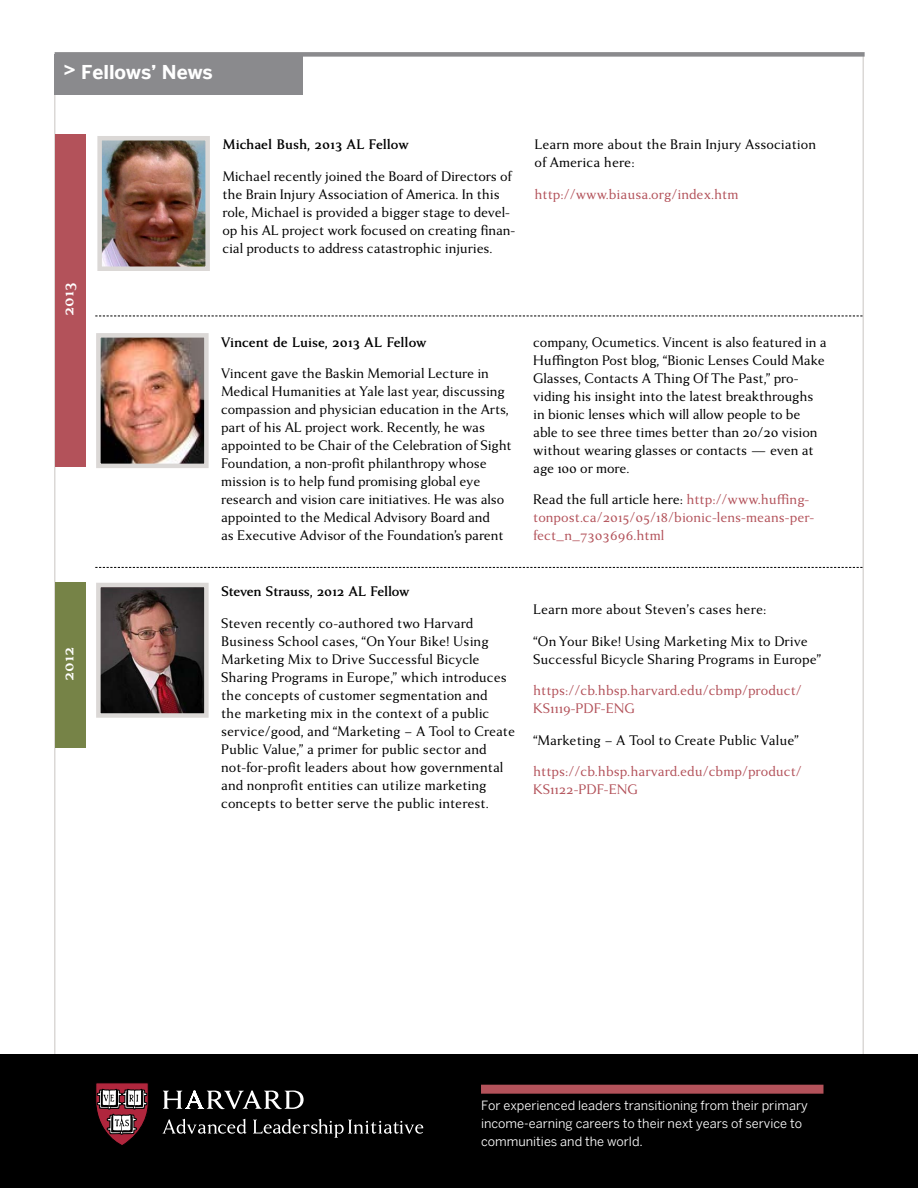
<style>
.page{position:relative;width:918px;height:1188px;background:#fff}
.page>*{position:absolute;margin:0;border:0;box-sizing:border-box;transform-origin:0 0}
.t1{font:700 19.2px "Benton Sans";color:#fff}
.t2{font:700 18px "Anziano Pro";color:#fff}
.t3{font:15px/18px "Anziano Pro";letter-spacing:-.01em;color:#000}
.t4{font:15px/18px "Anziano Pro";color:#b3525a}
.t5{font:700 15px "Anziano Pro";color:#000}
.t6{font:12.75px/18px "Benton Sans";color:#fff}
.s1{color:#000}
</style>
<div class="page">
<div style="left:0;top:1054px;width:918px;height:134px;background:#000"></div>
<div style="left:481px;top:1085px;width:343px;height:9px;background:#b3525a"></div>
<svg style="left:163px;top:1119px;width:83px;height:15px"></svg>
<svg style="left:253px;top:1119px;width:170px;height:19px"></svg>
<svg style="left:163px;top:1091px;width:141px;height:18px"></svg>
<svg style="left:96px;top:1083px;width:53px;height:62px"></svg>
<div style="left:55px;top:52px;width:810px;height:5px;background:#8a8a8d"></div>
<div style="left:55px;top:54px;width:248px;height:41px;background:#8a8a8d"></div>
<div style="left:55px;top:135px;width:31px;height:332px;background:#b3525a"></div>
<img style="left:102px;top:141px;width:103px;height:125px">
<div style="left:97px;top:136px;width:113px;height:135px;border:4px solid #dbd8d6"></div>
<img style="left:101px;top:338px;width:103px;height:125px">
<div style="left:96px;top:333px;width:113px;height:135px;border:4px solid #dbd8d6"></div>
<svg style="left:95px;top:316px;width:768px;height:1px"></svg>
<div style="left:55px;top:583px;width:31px;height:165px;background:#768347"></div>
<svg style="left:95px;top:567px;width:768px;height:1px"></svg>
<img style="left:101px;top:588px;width:103px;height:125px">
<div style="left:96px;top:583px;width:113px;height:135px;border:4px solid #dbd8d6"></div>
<p class="t1" style="left:64px;top:60px;width:151px">&gt; Fellows’ News</p>
<p class="t2" style="left:57px;top:316px;width:35px;rotate:-90deg">2013</p>
<p class="t2" style="left:57px;top:681px;width:35px;rotate:-90deg">2012</p>
<p class="t5" style="left:222px;top:135px;width:188px">Michael Bush, 2013 AL Fellow</p>
<p class="t3" style="left:222px;top:168px;width:294px">Michael recently joined the Board of Directors of the Brain Injury Association of America. In this role, Michael is provided a bigger stage to devel&shy;op his AL project work focused on creating finan&shy;cial products to address catastrophic injuries.</p>
<p class="t3" style="left:535px;top:136px;width:283px">Learn more about the Brain Injury Association of America here:</p>
<p class="t4" style="left:535px;top:186px;width:205px">http://www.biausa.org/index.htm</p>
<p class="t5" style="left:221px;top:333px;width:207px">Vincent de Luise, 2013 AL Fellow</p>
<p class="t3" style="left:221px;top:365px;width:292px">Vincent gave the Baskin Memorial Lecture in Medical Humanities at Yale last year, discussing compassion and physician education in the Arts, part of his AL project work. Recently, he was appointed to be Chair of the Celebration of Sight Foundation, a non-profit philanthropy whose mission is to help fund promising global eye research and vision care initiatives. He was also appointed to the Medical Advisory Board and<br>as Executive Advisor of the Foundation’s parent</p>
<p class="t5" style="left:221px;top:582px;width:190px">Steven Strauss, 2012 AL Fellow</p>
<p class="t3" style="left:221px;top:614px;width:296px">Steven recently co-authored two Harvard Business School cases, “On Your Bike! Using Marketing Mix to Drive Successful Bicycle Sharing Programs in Europe,” which introduces the concepts of customer segmentation and<br>the marketing mix in the context of a public service/good, and “Marketing – A Tool to Create Public Value,” a primer for public sector and not-for-profit leaders about how governmental and nonprofit entities can utilize marketing concepts to better serve the public interest.</p>
<p class="t3" style="left:533px;top:333px;width:295px">company, Ocumetics. Vincent is also featured in a Huffington Post blog, “Bionic Lenses Could Make Glasses, Contacts A Thing Of The Past,” pro&shy;viding his insight into the latest breakthroughs in bionic lenses which will allow people to be able to see three times better than 20/20 vision without wearing glasses or contacts — even at age 100 or more.</p>
<p class="t4" style="left:533px;top:491px;width:283px"><span class="s1">Read the full article here:</span> http://www.huffing&shy;tonpost.ca/2015/05/18/bionic-lens-means-per&shy;fect_n_7303696.html</p>
<p class="t3" style="left:533px;top:593px;width:276px;line-height:32px">Learn more about Steven’s cases here:<br>“On Your Bike! Using Marketing Mix to Drive</p>
<p class="t3" style="left:533px;top:650px;width:290px">Successful Bicycle Sharing Programs in Europe”</p>
<p class="t4" style="left:533px;top:682px;width:270px">https://cb.hbsp.harvard.edu/cbmp/product/<br>KS1119-PDF-ENG</p>
<p class="t3" style="left:533px;top:731px;width:267px">“Marketing – A Tool to Create Public Value”</p>
<p class="t4" style="left:533px;top:763px;width:270px">https://cb.hbsp.harvard.edu/cbmp/product/<br>KS1122-PDF-ENG</p>
<p class="t6" style="left:481px;top:1097px;width:328px">For experienced leaders transitioning from their primary income-earning careers to their next years of service to communities and the world.</p>
</div>
